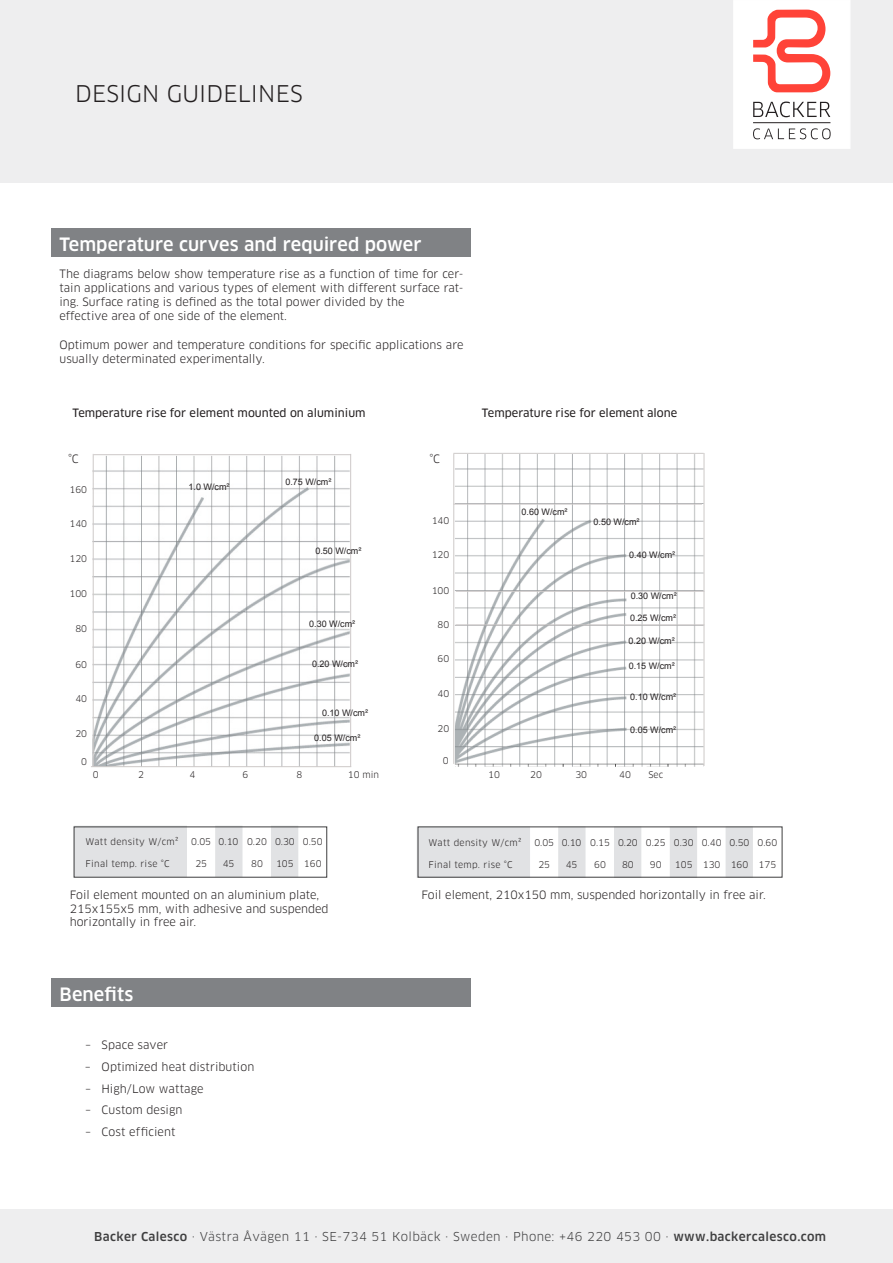
<style>
.page{position:relative;width:893px;height:1263px;background:#fff}
.page>*{position:absolute;margin:0;border:0;box-sizing:border-box;transform-origin:0 0}
.t1{font:22.5px "Clan Pro";letter-spacing:.01em;color:#231f20}
.t2{font:500 18px "Clan Pro";letter-spacing:.005em;color:#fff}
.t3{font:12px "Clan Pro";letter-spacing:.03em;color:#3e3e3f}
.t4{font:11.25px/14.1px "Clan Pro";color:#231f20}
.t5{font:11.25px "Clan Pro News";color:#231f20}
.t6{font:9px "Clan Pro";color:#231f20}
.t7{font:9px "Arial";color:#231f20}
.t8{font:9px "Clan Pro";letter-spacing:.03em;color:#231f20}
.s1{font-weight:500}
</style>
<div class="page">
<img style="left:94px;top:457px;width:254px;height:308px">
<div style="left:91px;top:454px;width:260px;height:314px;border:2px solid #fff"></div>
<svg style="left:558px;top:828px;width:27px;height:50px"></svg>
<svg style="left:614px;top:828px;width:27px;height:50px"></svg>
<svg style="left:670px;top:828px;width:27px;height:50px"></svg>
<svg style="left:726px;top:828px;width:27px;height:50px"></svg>
<div style="left:0;top:1209px;width:893px;height:54px;background:#eeeeef"></div>
<div style="left:0;top:0;width:893px;height:182px;background:#eeeeef"></div>
<div style="left:733px;top:0;width:117px;height:149px;background:#fff"></div>
<hr style="left:753px;top:122px;width:77px;height:1px;background:#231f20">
<svg style="left:753px;top:102px;width:77px;height:15px"></svg>
<svg style="left:753px;top:10px;width:77px;height:82px"></svg>
<svg style="left:753px;top:128px;width:78px;height:11px"></svg>
<div style="left:51px;top:228px;width:419px;height:29px;background:#808285"></div>
<div style="left:51px;top:978px;width:419px;height:29px;background:#808285"></div>
<img style="left:456px;top:455px;width:246px;height:310px">
<div style="left:453px;top:452px;width:252px;height:316px;border:2px solid #fff"></div>
<svg style="left:417px;top:826px;width:113px;height:52px;background:#d9dadc"></svg>
<svg style="left:215px;top:828px;width:27px;height:47px"></svg>
<svg style="left:271px;top:828px;width:27px;height:47px"></svg>
<div style="left:76px;top:828px;width:111px;height:47px;background:#e1e2e4"></div>
<hr style="left:456px;top:591px;width:248px;height:1px;background:#cdc9c8">
<hr style="left:456px;top:625px;width:248px;height:1px;background:#cdc9c8">
<hr style="left:453px;top:504px;width:249px;height:1px;background:#cdc9c8">
<hr style="left:91px;top:766px;width:260px;height:1px;background:#cdc9c8">
<hr style="left:350px;top:454px;width:1px;height:313px;background:#cdc9c8">
<hr style="left:704px;top:453px;width:1px;height:313px;background:#cdc9c8">
<hr style="left:453px;top:454px;width:1px;height:310px;background:#cdc9c8">
<hr style="left:93px;top:454px;width:1px;height:313px;background:#cdc9c8">
<hr style="left:94px;top:454px;width:257px;height:1px;background:#cdc9c8">
<hr style="left:453px;top:453px;width:251px;height:1px;background:#cdc9c8">
<h1 class="t1" style="left:75px;top:80px;width:229px">DESIGN GUIDELINES</h1>
<h2 class="t2" style="left:60px;top:233px;width:363px">Temperature curves and required power</h2>
<p class="t4" style="left:60px;top:267px;width:405px">The diagrams below show temperature rise as a function of time for cer&shy;tain applications and various types of element with different surface rat&shy;ing. Surface rating is defined as the total power divided by the<br>effective area of one side of the element.</p>
<p class="t4" style="left:60px;top:337px;width:405px">Optimum power and temperature conditions for specific applications are usually determinated experimentally.</p>
<p class="t5" style="left:72px;top:407px;width:295px">Temperature rise for element mounted on aluminium</p>
<p class="t5" style="left:482px;top:407px;width:197px">Temperature rise for element alone</p>
<p class="t4" style="left:68px;top:452px;width:12px">°C</p>
<p class="t4" style="left:429px;top:452px;width:12px">°C</p>
<p class="t6" style="left:70px;top:484px;width:19px">160</p>
<p class="t7" style="left:188px;top:481px;width:43px">1.0 W/cm²</p>
<p class="t7" style="left:285px;top:476px;width:48px">0.75 W/cm²</p>
<p class="t6" style="left:70px;top:518px;width:19px">140</p>
<p class="t6" style="left:70px;top:554px;width:19px">120</p>
<p class="t6" style="left:70px;top:589px;width:19px">100</p>
<p class="t6" style="left:75px;top:623px;width:13px">80</p>
<p class="t6" style="left:75px;top:659px;width:13px">60</p>
<p class="t6" style="left:75px;top:694px;width:13px">40</p>
<p class="t6" style="left:75px;top:729px;width:13px">20</p>
<p class="t7" style="left:315px;top:545px;width:48px">0.50 W/cm²</p>
<p class="t7" style="left:309px;top:618px;width:48px">0.30 W/cm²</p>
<p class="t7" style="left:312px;top:658px;width:48px">0.20 W/cm²</p>
<p class="t7" style="left:322px;top:707px;width:48px">0.10 W/cm²</p>
<p class="t7" style="left:314px;top:732px;width:48px">0.05 W/cm²</p>
<p class="t6" style="left:432px;top:515px;width:19px">140</p>
<p class="t6" style="left:432px;top:549px;width:19px">120</p>
<p class="t6" style="left:432px;top:585px;width:19px">100</p>
<p class="t6" style="left:438px;top:619px;width:13px">80</p>
<p class="t6" style="left:438px;top:653px;width:13px">60</p>
<p class="t6" style="left:438px;top:688px;width:13px">40</p>
<p class="t6" style="left:438px;top:723px;width:13px">20</p>
<p class="t7" style="left:522px;top:506px;width:48px">0.60 W/cm²</p>
<p class="t7" style="left:594px;top:516px;width:48px">0.50 W/cm²</p>
<p class="t7" style="left:629px;top:549px;width:48px">0.40 W/cm²</p>
<p class="t7" style="left:631px;top:590px;width:48px">0.30 W/cm²</p>
<p class="t7" style="left:630px;top:611px;width:48px">0.25 W/cm²</p>
<p class="t7" style="left:629px;top:635px;width:48px">0.20 W/cm²</p>
<p class="t7" style="left:629px;top:660px;width:48px">0.15 W/cm²</p>
<p class="t7" style="left:630px;top:691px;width:48px">0.10 W/cm²</p>
<p class="t7" style="left:630px;top:724px;width:48px">0.05 W/cm²</p>
<p class="t6" style="left:81px;top:757px;width:7px">0</p>
<p class="t6" style="left:443px;top:755px;width:7px">0</p>
<p class="t6" style="left:93px;top:769px;width:7px">0</p>
<p class="t6" style="left:138px;top:769px;width:7px">2</p>
<p class="t6" style="left:190px;top:769px;width:7px">4</p>
<p class="t6" style="left:242px;top:769px;width:7px">6</p>
<p class="t6" style="left:296px;top:769px;width:7px">8</p>
<p class="t6" style="left:348px;top:769px;width:33px">10 min</p>
<p class="t6" style="left:488px;top:769px;width:13px">10</p>
<p class="t6" style="left:530px;top:769px;width:13px">20</p>
<p class="t6" style="left:575px;top:769px;width:13px">30</p>
<p class="t6" style="left:619px;top:769px;width:13px">40</p>
<p class="t6" style="left:648px;top:769px;width:16px">Sec</p>
<p class="t8" style="left:86px;top:836px;width:94px">Watt density W/cm²</p>
<p class="t8" style="left:86px;top:858px;width:86px">Final temp. rise °C</p>
<p class="t8" style="left:429px;top:837px;width:94px">Watt density W/cm²</p>
<p class="t8" style="left:429px;top:859px;width:86px">Final temp. rise °C</p>
<p class="t6" style="left:247px;top:836px;width:77px">0.20 0.30 0.50</p>
<p class="t6" style="left:251px;top:858px;width:13px">80</p>
<p class="t6" style="left:276px;top:858px;width:47px">105 160</p>
<p class="t4" style="left:70px;top:888px;width:260px;line-height:13.5px">Foil element mounted on an aluminium plate,<br>215x155x5 mm, with adhesive and suspended horizontally in free air.</p>
<p class="t4" style="left:421px;top:888px;width:346px">Foil element, 210x150 mm, suspended horizontally in free air.</p>
<p class="t6" style="left:191px;top:836px;width:21px">0.05</p>
<p class="t6" style="left:195px;top:858px;width:13px">25</p>
<p class="t6" style="left:219px;top:836px;width:21px">0.10</p>
<p class="t6" style="left:223px;top:858px;width:13px">45</p>
<p class="t6" style="left:534px;top:837px;width:21px">0.05</p>
<p class="t6" style="left:538px;top:859px;width:13px">25</p>
<p class="t6" style="left:562px;top:837px;width:21px">0.10</p>
<p class="t6" style="left:566px;top:859px;width:13px">45</p>
<p class="t6" style="left:590px;top:837px;width:189px">0.15 0.20 0.25 0.30 0.40 0.50 0.60</p>
<p class="t6" style="left:594px;top:859px;width:13px">60</p>
<p class="t6" style="left:622px;top:859px;width:13px">80</p>
<p class="t6" style="left:650px;top:859px;width:13px">90</p>
<p class="t6" style="left:675px;top:859px;width:103px">105 130 160 175</p>
<h2 class="t2" style="left:60px;top:983px;width:75px">Benefits</h2>
<p class="t4" style="left:85px;top:1038px;width:85px">– Space saver</p>
<p class="t4" style="left:85px;top:1060px;width:171px">– Optimized heat distribution</p>
<p class="t4" style="left:85px;top:1081px;width:120px">– High/Low wattage</p>
<p class="t4" style="left:85px;top:1103px;width:99px">– Custom design</p>
<p class="t4" style="left:85px;top:1125px;width:92px">– Cost efficient</p>
<p class="t3" style="left:94px;top:1230px;width:733px"><span class="s1">Backer Calesco</span> · Västra Åvägen 11 · SE-734 51 Kolbäck · Sweden · Phone: +46 220 453 00 · <span class="s1">www.backercalesco.com</span></p>
</div>
